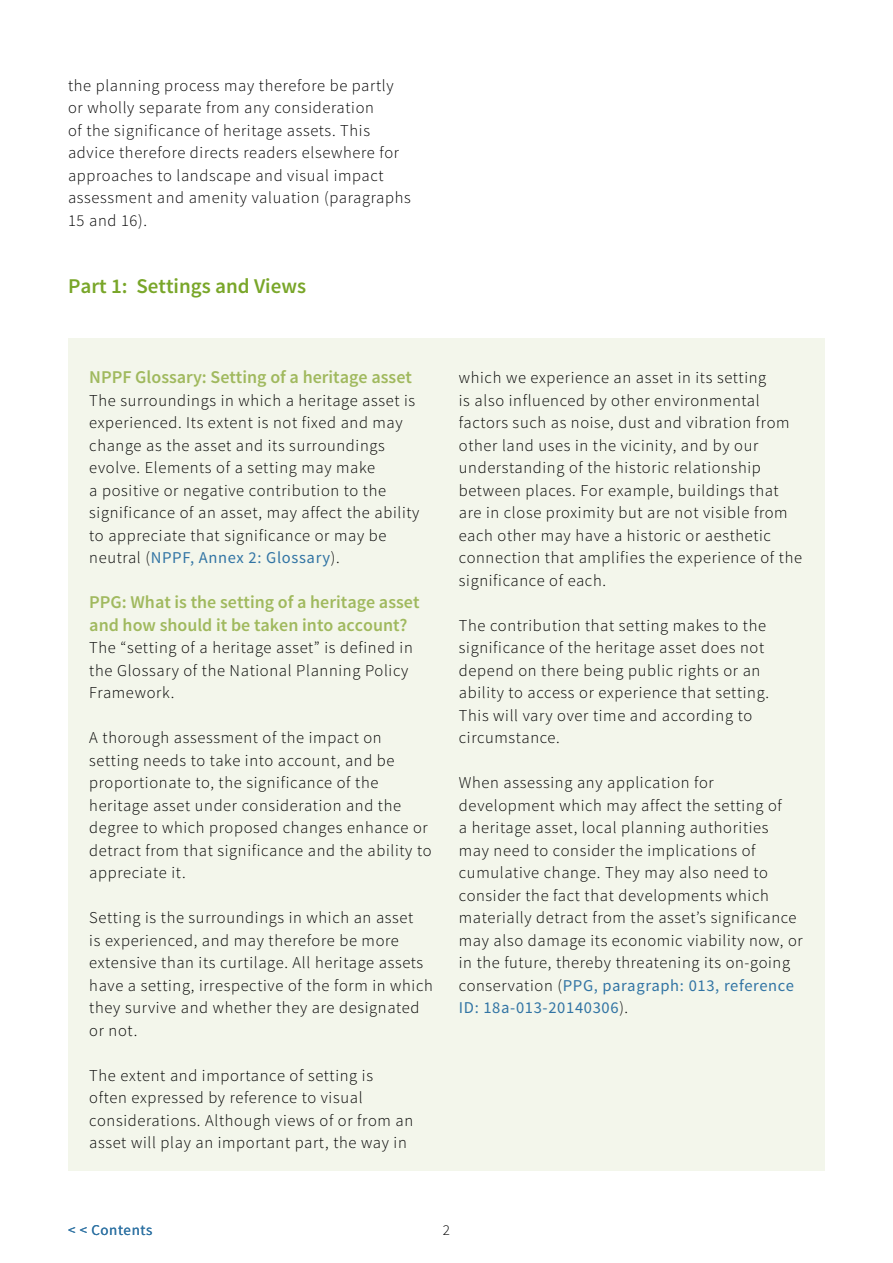
<style>
.page{position:relative;width:893px;height:1263px;background:#fff}
.page>*{position:absolute;margin:0;border:0;box-sizing:border-box;transform-origin:0 0}
.t1{font:600 21px "Source Sans Pro";color:#79a629}
.t2{font:600 18px/22.5px "Source Sans Pro";color:#a0b95e}
.t3{font:300 16.5px/22.5px "Source Sans Pro";letter-spacing:.04em;color:#000}
.t4{font:15px "Source Sans Pro";letter-spacing:.04em;color:#3174a4}
.t5{font:300 15px "Source Sans Pro";color:#000}
.s1{font-weight:400;color:#3174a4}
</style>
<div class="page">
<div style="left:68px;top:338px;width:756px;height:833px;background:#f3f6eb"></div>
<p class="t3" style="left:68px;top:74px;width:344px">the planning process may therefore be partly or wholly separate from any consideration<br>of the significance of heritage assets. This advice therefore directs readers elsewhere for approaches to landscape and visual impact assessment and amenity valuation (paragraphs 15 and 16).</p>
<h2 class="t1" style="left:68px;top:273px;width:240px">Part 1: Settings and Views</h2>
<h3 class="t2" style="left:89px;top:366px;width:324px">NPPF Glossary: Setting of a heritage asset</h3>
<p class="t3" style="left:89px;top:389px;width:332px">The surroundings in which a heritage asset is experienced. Its extent is not fixed and may change as the asset and its surroundings evolve. Elements of a setting may make<br>a positive or negative contribution to the significance of an asset, may affect the ability to appreciate that significance or may be neutral (<span class="s1">NPPF, Annex 2: Glossary</span>).</p>
<h3 class="t2" style="left:89px;top:591px;width:332px">PPG: What is the setting of a heritage asset and how should it be taken into account?</h3>
<p class="t3" style="left:89px;top:636px;width:325px">The “setting of a heritage asset” is defined in the Glossary of the National Planning Policy<br>Framework.</p>
<p class="t3" style="left:89px;top:726px;width:344px">A thorough assessment of the impact on setting needs to take into account, and be proportionate to, the significance of the heritage asset under consideration and the degree to which proposed changes enhance or detract from that significance and the ability to appreciate it.</p>
<p class="t3" style="left:89px;top:906px;width:345px">Setting is the surroundings in which an asset<br>is experienced, and may therefore be more extensive than its curtilage. All heritage assets have a setting, irrespective of the form in which they survive and whether they are designated or not.</p>
<p class="t3" style="left:89px;top:1064px;width:325px">The extent and importance of setting is often expressed by reference to visual considerations. Although views of or from an asset will play an important part, the way in</p>
<p class="t3" style="left:459px;top:366px;width:345px">which we experience an asset in its setting<br>is also influenced by other environmental factors such as noise, dust and vibration from other land uses in the vicinity, and by our understanding of the historic relationship between places. For example, buildings that are in close proximity but are not visible from each other may have a historic or aesthetic connection that amplifies the experience of the significance of each.</p>
<p class="t3" style="left:459px;top:614px;width:312px">The contribution that setting makes to the significance of the heritage asset does not depend on there being public rights or an ability to access or experience that setting.<br>This will vary over time and according to circumstance.</p>
<p class="t3" style="left:459px;top:772px;width:345px">When assessing any application for development which may affect the setting of<br>a heritage asset, local planning authorities may need to consider the implications of cumulative change. They may also need to consider the fact that developments which materially detract from the asset’s significance may also damage its economic viability now, or in the future, thereby threatening its on-going conservation (<span class="s1">PPG, paragraph: 013, reference ID: 18a-013-20140306</span>).</p>
<p class="t4" style="left:68px;top:1220px;width:86px">&lt; &lt; Contents</p>
<p class="t5" style="left:443px;top:1220px;width:9px">2</p>
<p class="t4" style="left:68px;top:1220px;width:57px">&lt; &lt; Cont</p>
</div>
